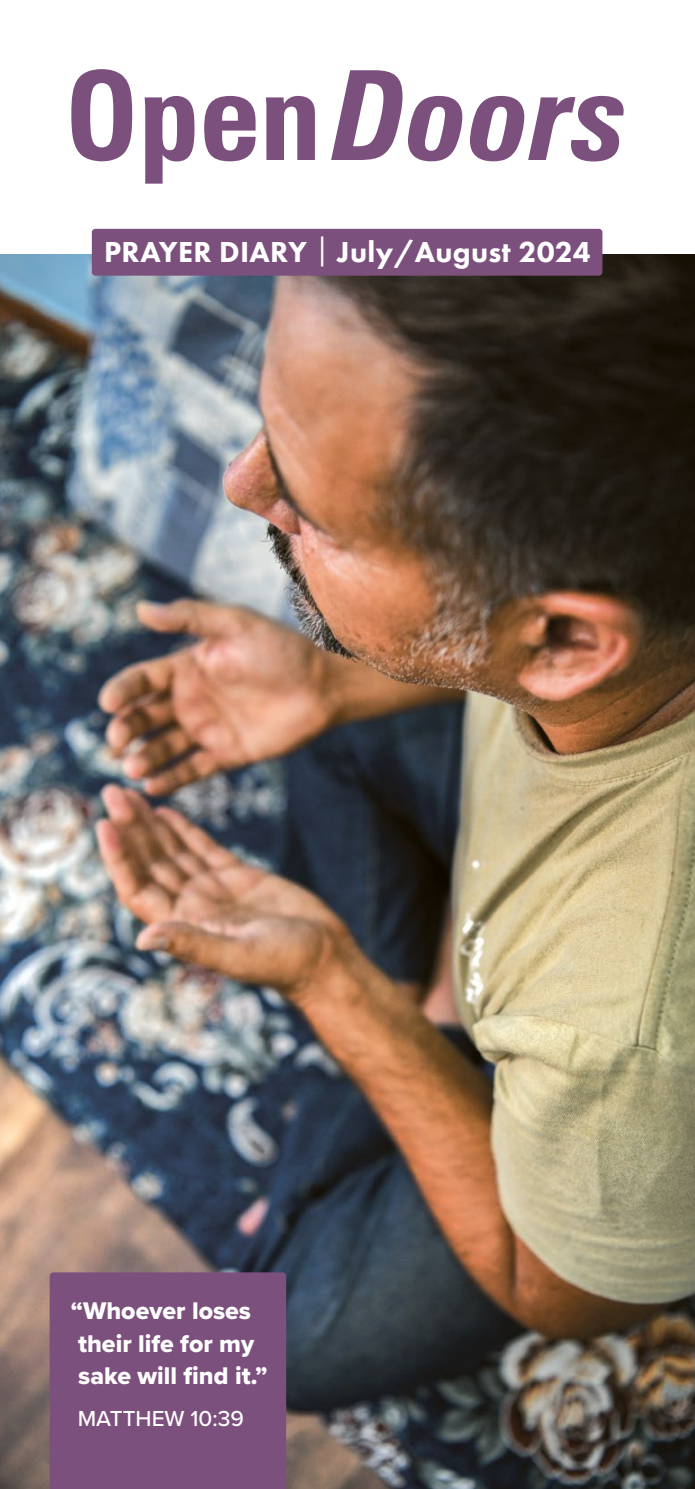
<style>
.page{position:relative;width:695px;height:1489px;background:#fff}
.page>*{position:absolute;margin:0;border:0;box-sizing:border-box;transform-origin:0 0}
.t1{font:800 30px "Futura PT";letter-spacing:.01em;color:#fff}
.t2{font:25px/32.5px "Proxima Nova Extrabld";color:#fff}
.t3{font:500 22.5px "Proxima Nova";color:#fff}
.s1{font-weight:400}
</style>
<div class="page">
<img style="left:0;top:254px;width:694px;height:1234px">
<div style="left:50px;top:1272px;width:236px;height:216px;background:#7c507d"></div>
<div style="left:92px;top:229px;width:510px;height:47px;background:#7c507d;border-radius:4px"></div>
<svg style="left:71px;top:69px;width:61px;height:92px"></svg>
<svg style="left:145px;top:96px;width:49px;height:88px"></svg>
<svg style="left:204px;top:96px;width:51px;height:65px"></svg>
<svg style="left:266px;top:96px;width:49px;height:64px"></svg>
<svg style="left:331px;top:70px;width:71px;height:90px"></svg>
<svg style="left:408px;top:96px;width:54px;height:65px"></svg>
<svg style="left:470px;top:96px;width:153px;height:65px"></svg>
<p class="t1" style="left:104px;top:233px;width:488px">PRAYER DIARY <span class="s1">|</span> July/August 2024</p>
<p class="t2" style="left:71px;top:1294px;width:198px">“Whoever loses their life for my sake will find it.”</p>
<p class="t3" style="left:78px;top:1401px;width:168px">MATTHEW 10:39</p>
</div>
